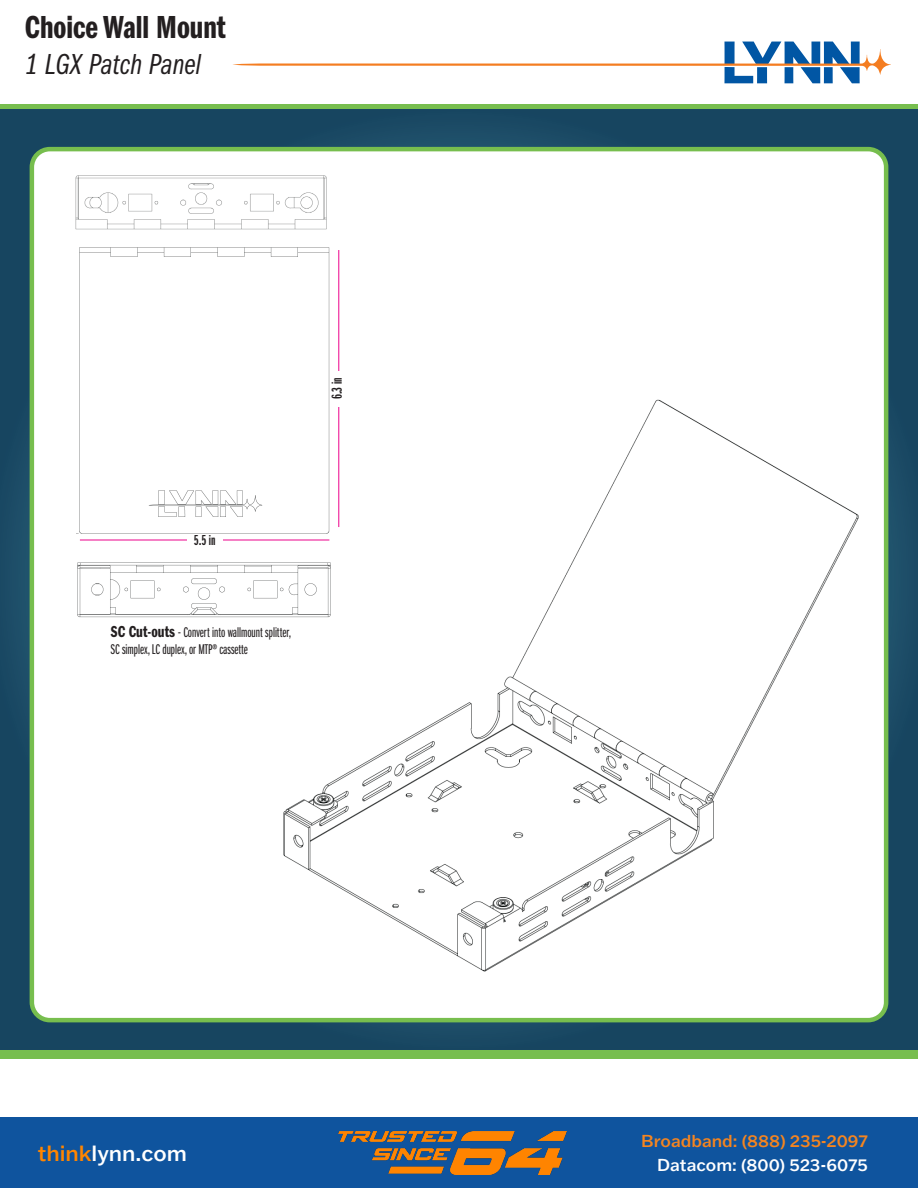
<style>
.page{position:relative;width:918px;height:1188px;background:#fff}
.page>*{position:absolute;margin:0;border:0;box-sizing:border-box;transform-origin:0 0}
.t1{font:33px "Franklin Gothic LT Pro Dm Cm";color:#231f20}
.t2{font:30px "Franklin Gothic LT Pro Bk Cm It";color:#231f20}
.t3{font:500 21.6px "Franklin Gothic ATF";color:#fff}
.t4{font:500 16.95px "Franklin Gothic ATF";color:#f58520}
.t5{font:500 16.95px "Franklin Gothic ATF";color:#fff}
.t6{font:15px "Franklin Gothic LT Pro Dm X Cm";color:#231f20}
.t7{font:14.7px/17.5px "Franklin Gothic LT Pro Bk X Cm";color:#231f20}
.s1{font-family:"Franklin Gothic LT Pro Dm Cm";font-size:16.5px}
.s2{font-size:16.5px}
.s3{color:#ff8500}
</style>
<div class="page">
<svg style="left:233px;top:42px;width:658px;height:41px"></svg>
<div style="left:0;top:1117px;width:918px;height:71px;background:#0f549e"></div>
<img style="left:338px;top:1131px;width:229px;height:43px">
<div style="left:0;top:104px;width:918px;height:6px;background:#77be4e"></div>
<div style="left:0;top:110px;width:918px;height:939px;background:#174560"></div>
<div style="left:0;top:1050px;width:918px;height:9px;background:#77be4e"></div>
<div style="left:32px;top:149px;width:854px;height:871px;background:#fff;border-radius:18px"></div>
<div style="left:30px;top:147px;width:858px;height:875px;border:4px solid #77be4e;border-radius:18px"></div>
<img style="left:261px;top:399px;width:598px;height:573px">
<img style="left:76px;top:247px;width:257px;height:289px">
<img style="left:77px;top:558px;width:259px;height:68px">
<hr style="left:80px;top:540px;width:249px;height:1px;background:#ed028c">
<img style="left:75px;top:175px;width:252px;height:55px">
<hr style="left:339px;top:250px;width:1px;height:277px;background:#ed028c">
<div style="left:187px;top:535px;width:35px;height:14px;background:#fff"></div>
<div style="left:332px;top:371px;width:14px;height:35px;background:#fff"></div>
<p class="t1" style="left:25px;top:9px;width:203px">Choice Wall Mount</p>
<p class="t2" style="left:25px;top:48px;width:178px">1 LGX Patch Panel</p>
<p class="t6" style="left:329px;top:399px;width:23px;rotate:-90deg">6.3 in</p>
<p class="t6" style="left:194px;top:532px;width:23px">5.5 in</p>
<p class="t7" style="left:111px;top:623px;width:182px"><span class="s1">SC Cut-outs</span> <span class="s2">-</span> Convert into wallmount splitter,<br>SC simplex, LC duplex, or MTP® cassette</p>
<p class="t3" style="left:38px;top:1138px;width:151px"><span class="s3">think</span>lynn.com</p>
<p class="t4" style="left:641px;top:1130px;width:228px">Broadband: (888) 235-2097</p>
<p class="t5" style="left:657px;top:1153px;width:212px">Datacom: (800) 523-6075</p>
</div>
